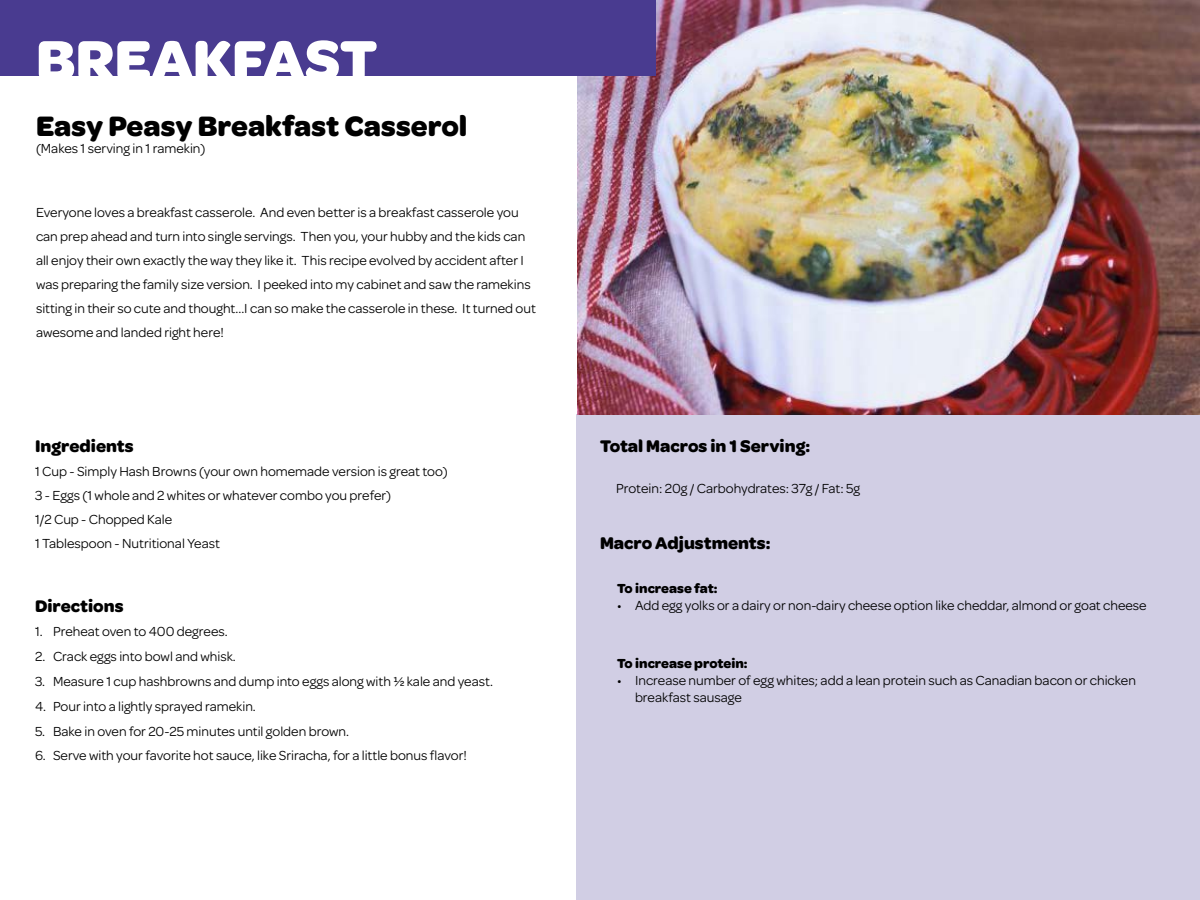
<style>
.page{position:relative;width:1200px;height:900px;background:#fff}
.page>*{position:absolute;margin:0;border:0;box-sizing:border-box;transform-origin:0 0}
.t1{font:700 60px "Omnes";color:#fff}
.t2{font:700 30px "Omnes";color:#000}
.t3{font:700 18px "Omnes";color:#000}
.t4{font:14px/24px "Omnes";color:#000}
.t5{font:700 14px "Omnes";color:#000}
</style>
<div class="page">
<div style="left:577px;top:414px;width:623px;height:486px;background:#d1cee4"></div>
<img style="left:577px;top:0;width:623px;height:415px">
<div style="left:0;top:0;width:656px;height:76px;background:#493b90"></div>
<h1 class="t1" style="left:36px;top:16px;width:343px">BREAKFAST</h1>
<h2 class="t2" style="left:36px;top:104px;width:433px">Easy Peasy Breakfast Casserol</h2>
<p class="t4" style="left:36px;top:135px;width:171px">(Makes 1 serving in 1 ramekin)</p>
<p class="t4" style="left:36px;top:200px;width:501px">Everyone loves a breakfast casserole. And even better is a breakfast casserole you can prep ahead and turn into single servings. Then you, your hubby and the kids can all enjoy their own exactly the way they like it. This recipe evolved by accident after I was preparing the family size version. I peeked into my cabinet and saw the ramekins sitting in their so cute and thought...I can so make the casserole in these. It turned out awesome and landed right here!</p>
<p class="t3" style="left:35px;top:433px;width:100px">Ingredients</p>
<p class="t4" style="left:35px;top:459px;width:414px">1 Cup - Simply Hash Browns (your own homemade version is great too)<br>3 - Eggs (1 whole and 2 whites or whatever combo you prefer)<br>1/2 Cup - Chopped Kale<br>1 Tablespoon - Nutritional Yeast</p>
<p class="t3" style="left:35px;top:592px;width:90px">Directions</p>
<p class="t4" style="left:35px;top:619px;width:194px">1. Preheat oven to 400 degrees.</p>
<p class="t4" style="left:35px;top:644px;width:202px">2. Crack eggs into bowl and whisk.</p>
<p class="t4" style="left:35px;top:669px;width:459px">3. Measure 1 cup hashbrowns and dump into eggs along with ½ kale and yeast.</p>
<p class="t4" style="left:35px;top:693px;width:222px">4. Pour into a lightly sprayed ramekin.</p>
<p class="t4" style="left:35px;top:718px;width:316px">5. Bake in oven for 20-25 minutes until golden brown.</p>
<p class="t4" style="left:35px;top:743px;width:433px">6. Serve with your favorite hot sauce, like Sriracha, for a little bonus flavor!</p>
<p class="t3" style="left:600px;top:433px;width:212px">Total Macros in 1 Serving:</p>
<p class="t4" style="left:616px;top:475px;width:246px">Protein: 20g / Carbohydrates: 37g / Fat: 5g</p>
<p class="t3" style="left:600px;top:530px;width:172px">Macro Adjustments:</p>
<p class="t5" style="left:617px;top:578px;width:102px">To increase fat:</p>
<p class="t4" style="left:617px;top:593px;width:531px">• Add egg yolks or a dairy or non-dairy cheese option like cheddar, almond or goat cheese</p>
<p class="t5" style="left:617px;top:653px;width:132px">To increase protein:</p>
<p class="t4" style="left:635px;top:671px;width:502px;line-height:16.8px;text-indent:-18px">• Increase number of egg whites; add a lean protein such as Canadian bacon or chicken breakfast sausage</p>
</div>
